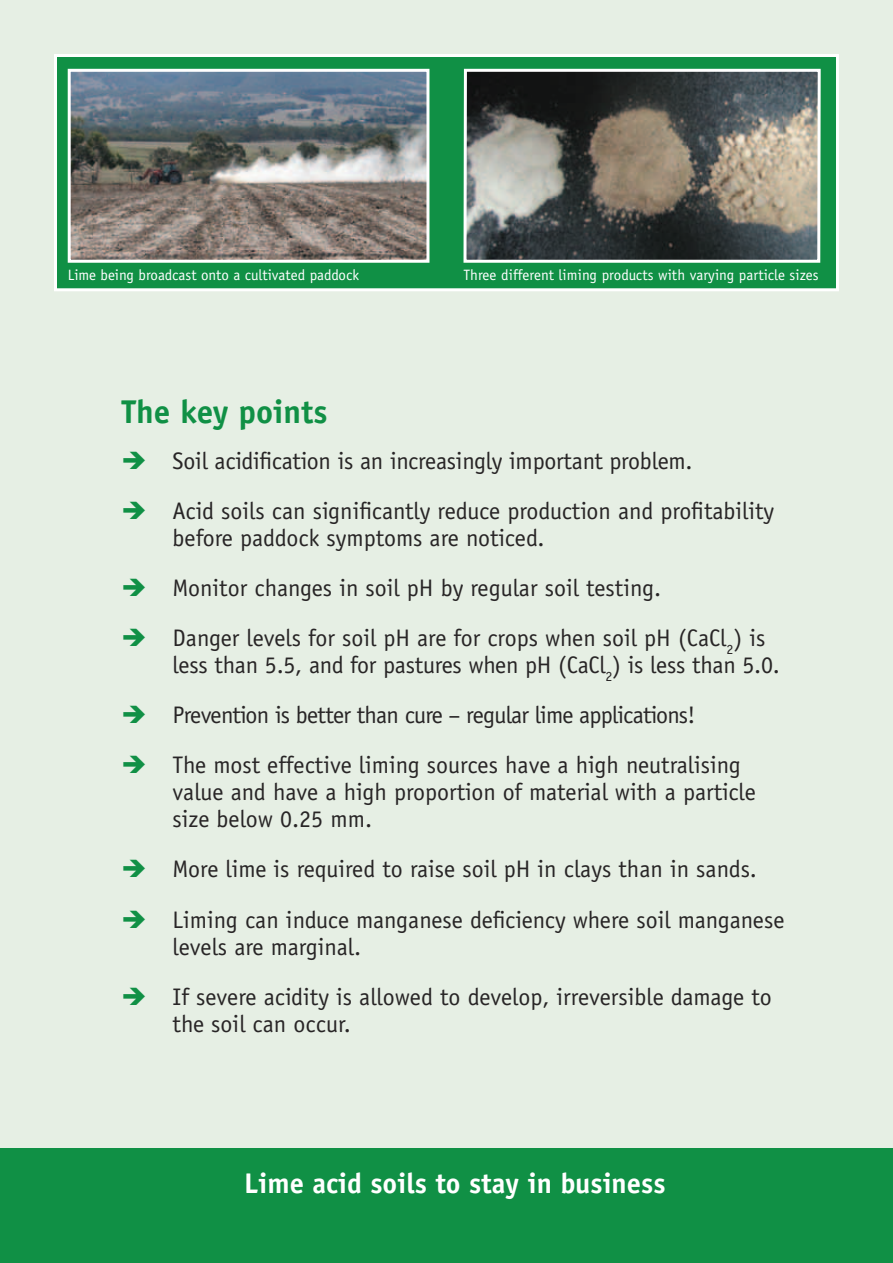
<style>
.page{position:relative;width:893px;height:1263px;background:#e6efe4}
.page>*{position:absolute;margin:0;border:0;box-sizing:border-box;transform-origin:0 0}
.t1{font:700 33px "Officina Sans Std";color:#109045}
.t2{font:700 28.5px "Officina Sans Std";color:#fff}
.t3{font:24px/27px "Officina Sans Std";color:#282526}
.t4{font:24px "Officina Sans Std";letter-spacing:-.03em;color:#282526}
.t5{font:15px "Officina Sans Std";color:#fff}
.s1{color:#109045}
</style>
<div class="page">
<div style="left:0;top:1148px;width:893px;height:115px;background:#109045"></div>
<div style="left:54px;top:54px;width:785px;height:237px;background:#109045;border:3px solid #fff"></div>
<img style="left:72px;top:73px;width:353px;height:186px">
<div style="left:68px;top:69px;width:361px;height:194px;border:3px solid #fff"></div>
<img style="left:467px;top:73px;width:350px;height:186px">
<div style="left:463px;top:69px;width:358px;height:194px;border:3px solid #fff"></div>
<p class="t5" style="left:68px;top:266px;width:293px">Lime being broadcast onto a cultivated paddock</p>
<p class="t5" style="left:463px;top:266px;width:357px">Three different liming products with varying particle sizes</p>
<h1 class="t1" style="left:122px;top:391px;width:207px">The key points</h1>
<p class="t3" style="left:122px;top:447px;width:573px"><span class="s1">➔</span> Soil acidification is an increasingly important problem.</p>
<p class="t3" style="left:173px;top:497px;width:603px;text-indent:-51px"><span class="s1">➔</span> Acid soils can significantly reduce production and profitability before paddock symptoms are noticed.</p>
<p class="t3" style="left:122px;top:575px;width:541px"><span class="s1">➔</span> Monitor changes in soil pH by regular soil testing.</p>
<p class="t3" style="left:173px;top:625px;width:609px;text-indent:-51px"><span class="s1">➔</span> Danger levels for soil pH are for crops when soil pH (CaCl<sub>2</sub>) is less than 5.5, and for pastures when pH (CaCl<sub>2</sub>) is less than 5.0.</p>
<p class="t4" style="left:122px;top:701px;width:575px"><span class="s1">➔</span> Prevention is better than cure – regular lime applications!</p>
<p class="t3" style="left:173px;top:752px;width:585px;text-indent:-51px"><span class="s1">➔</span> The most effective liming sources have a high neutralising value and have a high proportion of material with a particle size below 0.25 mm.</p>
<p class="t3" style="left:122px;top:856px;width:637px"><span class="s1">➔</span> More lime is required to raise soil pH in clays than in sands.</p>
<p class="t3" style="left:173px;top:906px;width:613px;text-indent:-51px"><span class="s1">➔</span> Liming can induce manganese deficiency where soil manganese levels are marginal.</p>
<p class="t3" style="left:173px;top:983px;width:601px;text-indent:-51px"><span class="s1">➔</span> If severe acidity is allowed to develop, irreversible damage to the soil can occur.</p>
<p class="t2" style="left:244px;top:1166px;width:423px">Lime acid soils to stay in business</p>
</div>
